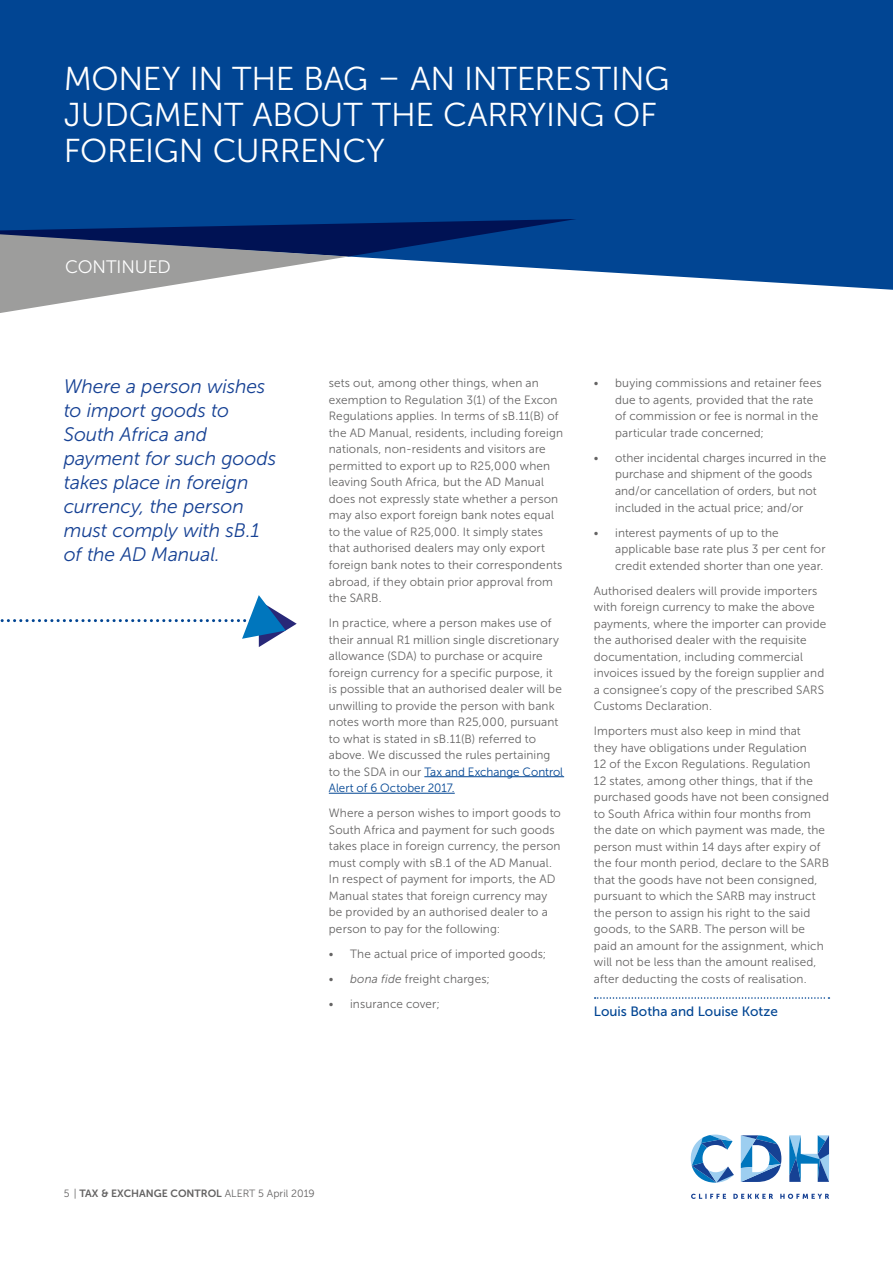
<style>
.page{position:relative;width:893px;height:1263px;background:#fff}
.page>*{position:absolute;margin:0;border:0;box-sizing:border-box;transform-origin:0 0}
.t1{font:33px/36px "Museo Sans 300";letter-spacing:-.01em;color:#fff}
.t2{font:italic 19.5px/24px "Museo Sans 300";letter-spacing:-.005em;color:#164194}
.t3{font:18px "Museo Sans 300";letter-spacing:-.005em;color:#fff}
.t4{font:13.5px "Museo Sans 500";color:#014593}
.t5{font:12px/16.5px "Museo Sans 300";letter-spacing:.01em;color:#646363}
.t6{font:10.5px "Museo Sans 700";color:#646363}
.s1{color:#014593}
.s2{font-style:italic}
.s3{font-family:"Museo Sans 300"}
</style>
<div class="page">
<svg style="left:691px;top:1194px;width:138px;height:5px"></svg>
<svg style="left:789px;top:1135px;width:40px;height:47px"></svg>
<svg style="left:691px;top:1134px;width:43px;height:48px"></svg>
<svg style="left:741px;top:1135px;width:40px;height:47px"></svg>
<div style="left:0;top:0;width:892px;height:290px;background:#014593"></div>
<svg style="left:0;top:219px;width:576px;height:94px"></svg>
<svg style="left:0;top:595px;width:297px;height:52px"></svg>
<hr style="left:424px;top:776px;width:140px;height:1px;background:#014593">
<hr style="left:329px;top:793px;width:126px;height:1px;background:#014593">
<svg style="left:595px;top:997px;width:234px;height:2px"></svg>
<h1 class="t1" style="left:64px;top:60px;width:607px">MONEY IN THE BAG – AN INTERESTING<br>JUDGMENT ABOUT THE CARRYING OF<br>FOREIGN CURRENCY</h1>
<h3 class="t3" style="left:65px;top:257px;width:107px">CONTINUED</h3>
<h2 class="t2" style="left:64px;top:374px;width:214px">Where a person wishes to import goods to<br>South Africa and payment for such goods takes place in foreign currency, the person must comply with sB.1 of the AD Manual.</h2>
<p class="t5" style="left:329px;top:375px;width:236px">sets out, among other things, when an exemption to Regulation 3(1) of the Excon Regulations applies. In terms of sB.11(B) of the AD Manual, residents, including foreign nationals, non-residents and visitors are permitted to export up to R25,000 when leaving South Africa, but the AD Manual does not expressly state whether a person may also export foreign bank notes equal to the value of R25,000. It simply states that authorised dealers may only export foreign bank notes to their correspondents abroad, if they obtain prior approval from the SARB.</p>
<p class="t5" style="left:329px;top:615px;width:236px">In practice, where a person makes use of their annual R1 million single discretionary allowance (SDA) to purchase or acquire foreign currency for a specific purpose, it is possible that an authorised dealer will be unwilling to provide the person with bank notes worth more than R25,000, pursuant to what is stated in sB.11(B) referred to above. We discussed the rules pertaining to the SDA in our <span class="s1">Tax and Exchange Control Alert of 6 October 2017.</span></p>
<p class="t5" style="left:329px;top:805px;width:234px">Where a person wishes to import goods to South Africa and payment for such goods takes place in foreign currency, the person must comply with sB.1 of the AD Manual.<br>In respect of payment for imports, the AD Manual states that foreign currency may be provided by an authorised dealer to a person to pay for the following:</p>
<p class="t5" style="left:329px;top:945px;width:219px">• The actual price of imported goods;</p>
<p class="t5" style="left:329px;top:970px;width:163px">• <span class="s2">bona fide</span> freight charges;</p>
<p class="t5" style="left:329px;top:995px;width:113px">• insurance cover;</p>
<p class="t5" style="left:615px;top:375px;width:208px;text-indent:-21px">• buying commissions and retainer fees due to agents, provided that the rate of commission or fee is normal in the particular trade concerned;</p>
<p class="t5" style="left:615px;top:450px;width:213px;text-indent:-21px">• other incidental charges incurred in the purchase and shipment of the goods and/or cancellation of orders, but not included in the actual price; and/or</p>
<p class="t5" style="left:615px;top:524px;width:212px;text-indent:-21px">• interest payments of up to the applicable base rate plus 3 per cent for credit extended shorter than one year.</p>
<p class="t5" style="left:594px;top:582px;width:234px">Authorised dealers will provide importers with foreign currency to make the above payments, where the importer can provide the authorised dealer with the requisite documentation, including commercial invoices issued by the foreign supplier and a consignee’s copy of the prescribed SARS Customs Declaration.</p>
<p class="t5" style="left:594px;top:723px;width:237px">Importers must also keep in mind that<br>they have obligations under Regulation<br>12 of the Excon Regulations. Regulation<br>12 states, among other things, that if the purchased goods have not been consigned to South Africa within four months from the date on which payment was made, the person must within 14 days after expiry of the four month period, declare to the SARB that the goods have not been consigned, pursuant to which the SARB may instruct the person to assign his right to the said goods, to the SARB. The person will be paid an amount for the assignment, which will not be less than the amount realised, after deducting the costs of realisation.</p>
<p class="t4" style="left:594px;top:1004px;width:185px">Louis Botha and Louise Kotze</p>
<p class="t6" style="left:64px;top:1187px;width:253px"><span class="s3">5 |</span> TAX &amp; EXCHANGE CONTROL <span class="s3">ALERT 5 April 2019</span></p>
</div>
